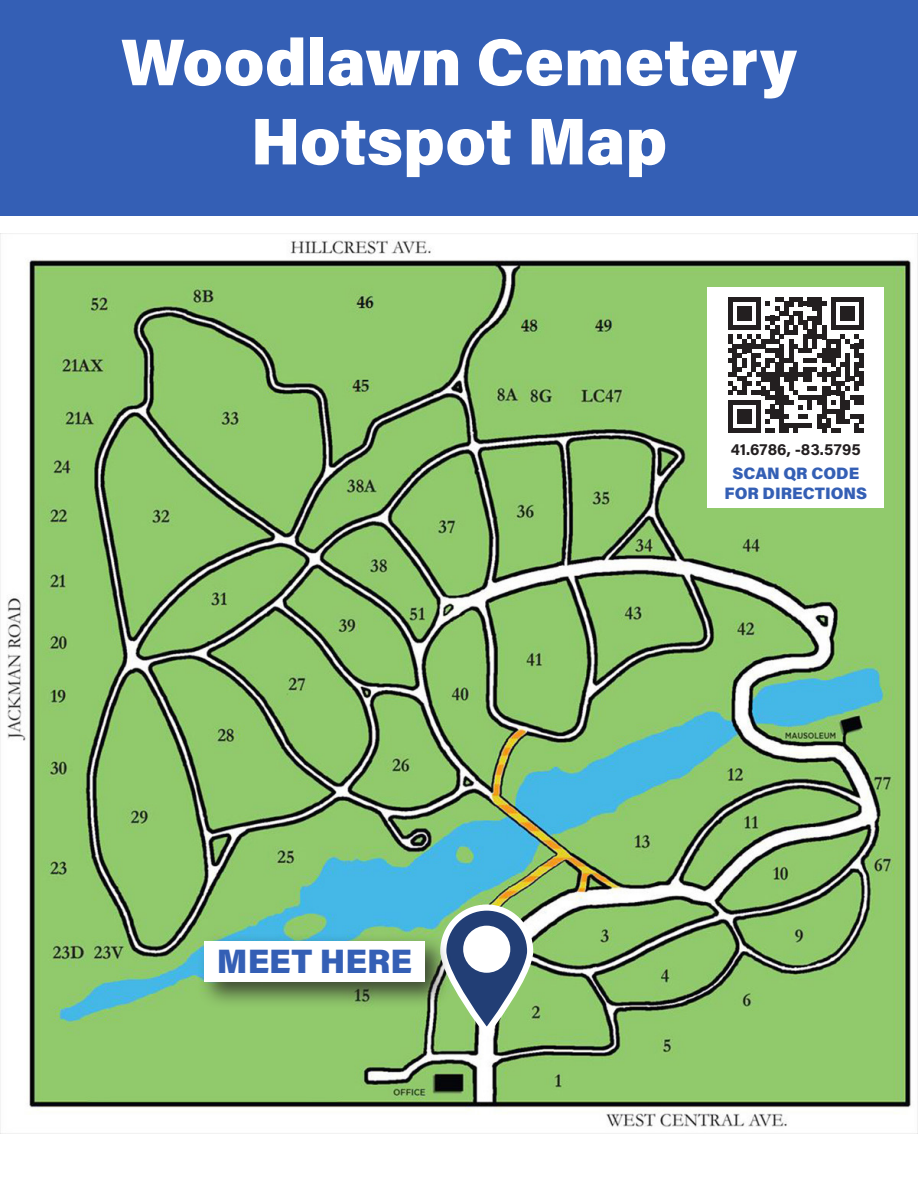
<style>
.page{position:relative;width:918px;height:1188px;background:#fff}
.page>*{position:absolute;margin:0;border:0;box-sizing:border-box;transform-origin:0 0}
.t1{font:900 66px/79.2px "Acumin Pro";color:#fff;text-align:center}
.t2{font:900 33.75px "Acumin Pro";color:#345fb5}
.t3{font:900 16.5px "Acumin Pro";color:#345fb5}
.t4{font:700 16.35px "Acumin Pro";letter-spacing:.005em;color:#231f20}
</style>
<div class="page">
<img style="left:0;top:234px;width:918px;height:900px">
<div style="left:0;top:0;width:918px;height:216px;background:#345fb5"></div>
<svg style="left:437px;top:901px;width:99px;height:137px"></svg>
<div style="left:197px;top:934px;width:255px;height:75px;background:#231f20;opacity:.75"></div>
<div style="left:204px;top:941px;width:221px;height:41px;background:#fff"></div>
<div style="left:707px;top:287px;width:177px;height:220px;background:#fff"></div>
<svg style="left:728px;top:297px;width:136px;height:136px"></svg>
<p class="t1" style="left:121px;top:19px;width:678px">Woodlawn Cemetery<br>Hotspot Map</p>
<p class="t2" style="left:217px;top:937px;width:197px">MEET HERE</p>
<p class="t4" style="left:731px;top:437px;width:131px">41.6786, -83.5795</p>
<p class="t3" style="left:733px;top:462px;width:128px">SCAN QR CODE</p>
<p class="t3" style="left:724px;top:481px;width:144px">FOR DIRECTIONS</p>
</div>
